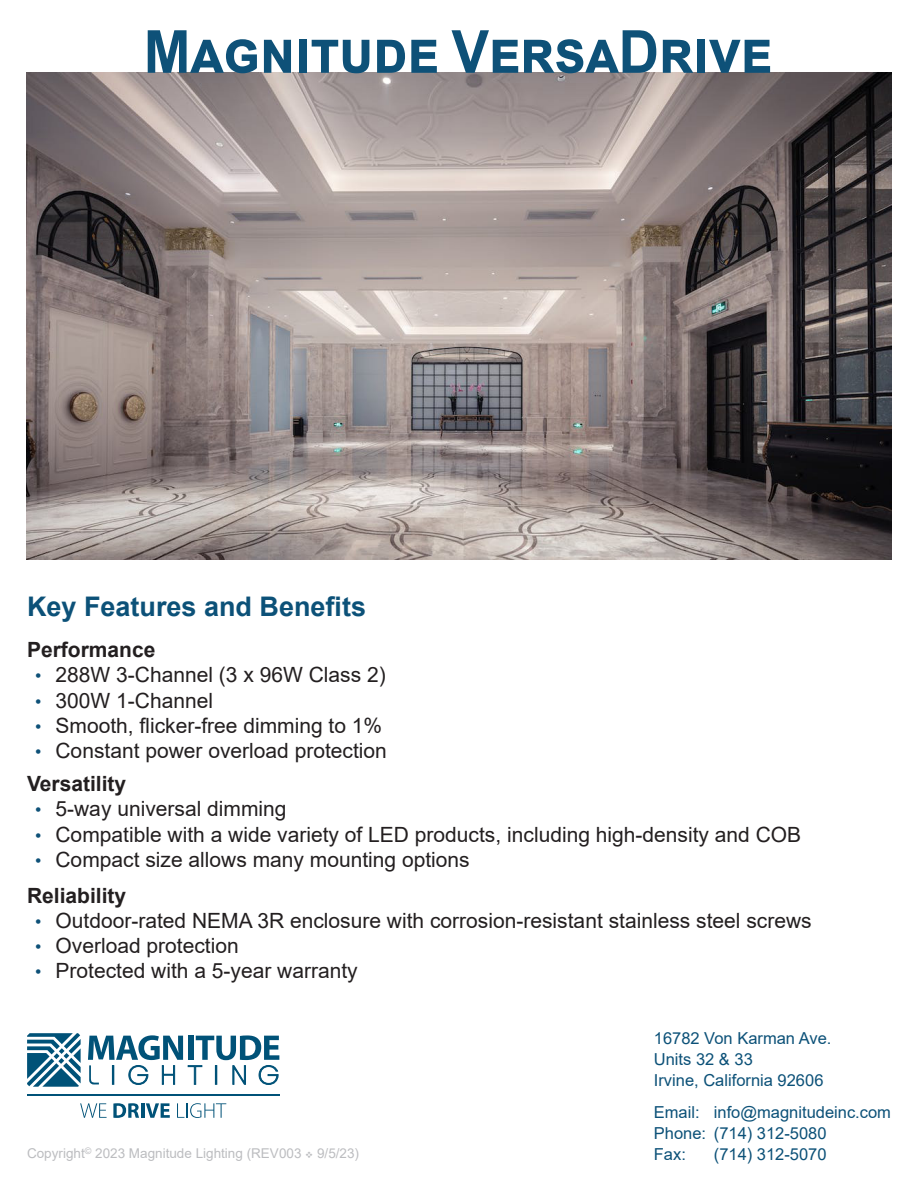
<style>
.page{position:relative;width:918px;height:1188px;background:#fff}
.page>*{position:absolute;margin:0;border:0;box-sizing:border-box;transform-origin:0 0}
.t1{font:700 59.4px "Arial";letter-spacing:-.01em;color:#0e5178;scale:.95 1}
.t2{font:700 27px "Arial";color:#0c5178}
.t3{font:21px "Arial";color:#231f20}
.t4{font:700 21px "Arial";color:#231f20}
.t5{font:16.5px "Arial";color:#0c5178}
.t6{font:13.5px "Arial";color:#bcbdc0}
.s1{font-size:18px;color:#0e5178}
</style>
<div class="page">
<img style="left:27px;top:73px;width:864px;height:486px">
<hr style="left:27px;top:1094px;width:252px;height:2px;background:#005278">
<svg style="left:27px;top:1033px;width:54px;height:54px"></svg>
<svg style="left:88px;top:1035px;width:191px;height:50px"></svg>
<svg style="left:80px;top:1103px;width:27px;height:15px"></svg>
<svg style="left:113px;top:1103px;width:26px;height:15px"></svg>
<hr style="left:141px;top:1103px;width:3px;height:15px;background:#005278">
<svg style="left:146px;top:1103px;width:24px;height:15px"></svg>
<svg style="left:177px;top:1103px;width:49px;height:15px"></svg>
<p class="t1" style="left:144px;top:10px;width:663px">Magnitude VersaDrive</p>
<p class="t2" style="left:27px;top:587px;width:341px">Key Features and Benefits</p>
<p class="t4" style="left:27px;top:635px;width:130px">Performance</p>
<p class="t3" style="left:35px;top:661px;width:352px"><span class="s1">•</span> 288W 3-Channel (3 x 96W Class 2)</p>
<p class="t3" style="left:35px;top:686px;width:179px"><span class="s1">•</span> 300W 1-Channel</p>
<p class="t3" style="left:35px;top:711px;width:349px"><span class="s1">•</span> Smooth, flicker-free dimming to 1%</p>
<p class="t3" style="left:35px;top:736px;width:353px"><span class="s1">•</span> Constant power overload protection</p>
<p class="t4" style="left:27px;top:769px;width:101px">Versatility</p>
<p class="t3" style="left:35px;top:795px;width:253px"><span class="s1">•</span> 5-way universal dimming</p>
<p class="t3" style="left:35px;top:820px;width:768px"><span class="s1">•</span> Compatible with a wide variety of LED products, including high-density and COB</p>
<p class="t3" style="left:35px;top:845px;width:436px"><span class="s1">•</span> Compact size allows many mounting options</p>
<p class="t4" style="left:27px;top:881px;width:101px">Reliability</p>
<p class="t3" style="left:35px;top:906px;width:778px"><span class="s1">•</span> Outdoor-rated NEMA 3R enclosure with corrosion-resistant stainless steel screws</p>
<p class="t3" style="left:35px;top:931px;width:205px"><span class="s1">•</span> Overload protection</p>
<p class="t3" style="left:35px;top:957px;width:324px"><span class="s1">•</span> Protected with a 5-year warranty</p>
<p class="t5" style="left:654px;top:1027px;width:179px">16782 Von Karman Ave.</p>
<p class="t5" style="left:654px;top:1048px;width:101px">Units 32 &amp; 33</p>
<p class="t5" style="left:654px;top:1069px;width:171px">Irvine, California 92606</p>
<p class="t5" style="left:654px;top:1100px;width:239px">Email: info@magnitudeinc.com</p>
<p class="t5" style="left:654px;top:1121px;width:174px">Phone: (714) 312-5080</p>
<p class="t6" style="left:27px;top:1144px;width:334px">Copyright<sup>©</sup> 2023 Magnitude Lighting (REV003 ❖ 9/5/23)</p>
<p class="t5" style="left:654px;top:1142px;width:34px">Fax:</p>
<p class="t5" style="left:714px;top:1142px;width:114px">(714) 312-5070</p>
</div>
